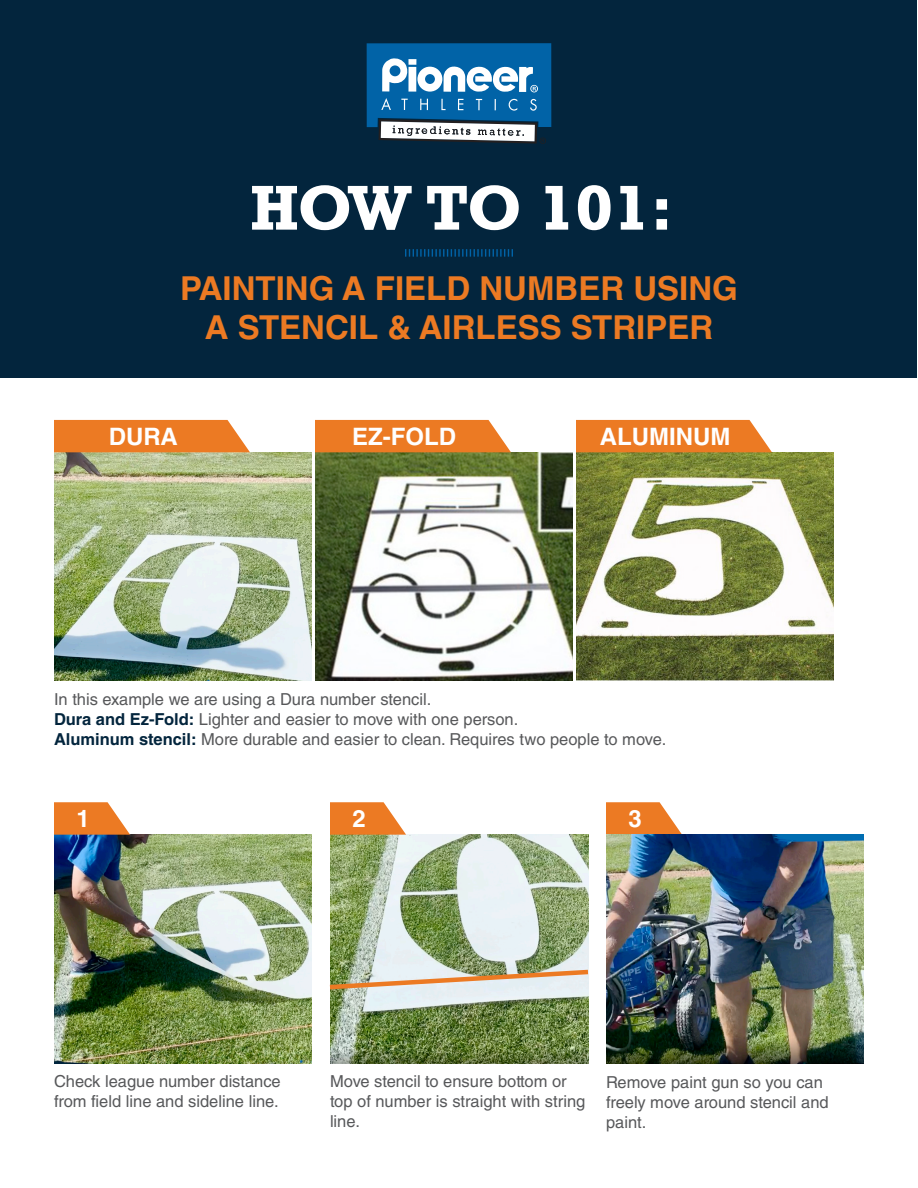
<style>
.page{position:relative;width:918px;height:1188px;background:#fff}
.page>*{position:absolute;margin:0;border:0;box-sizing:border-box;transform-origin:0 0}
.t1{font:700 59.4px "Rockwell";letter-spacing:-.025em;color:#fff}
.t2{font:700 33px/39.6px "Helvetica LT Std";color:#ec7a23;text-align:center}
.t3{font:700 24px "Helvetica LT Std";color:#fff}
.t4{font:16.5px/19.8px "Helvetica LT Std";color:#57585a}
.s1{font-weight:700;color:#03253d}
</style>
<div class="page">
<div style="left:1px;top:1px;width:916px;height:377px;background:#03253d"></div>
<svg style="left:367px;top:43px;width:184px;height:101px;background:#4885b1"></svg>
<svg style="left:405px;top:249px;width:108px;height:8px"></svg>
<img style="left:315px;top:452px;width:258px;height:229px">
<img style="left:54px;top:835px;width:258px;height:228px">
<img style="left:54px;top:452px;width:258px;height:229px">
<img style="left:330px;top:835px;width:258px;height:228px">
<img style="left:576px;top:452px;width:258px;height:229px">
<svg style="left:54px;top:802px;width:76px;height:33px;background:#ec8d45"></svg>
<div style="left:54px;top:420px;width:196px;height:32px;background:#ec7a23"></div>
<div style="left:315px;top:420px;width:196px;height:32px;background:#ec7a23"></div>
<div style="left:576px;top:420px;width:196px;height:32px;background:#ec7a23"></div>
<svg style="left:330px;top:802px;width:76px;height:33px;background:#ee8e45"></svg>
<svg style="left:606px;top:802px;width:76px;height:33px;background:#ea8e47"></svg>
<img style="left:329px;top:967px;width:260px;height:25px">
<img style="left:606px;top:835px;width:258px;height:228px">
<p class="t1" style="left:250px;top:170px;width:425px">HOW TO 101:</p>
<p class="t2" style="left:180px;top:268px;width:559px">PAINTING A FIELD NUMBER USING<br>A STENCIL &amp; AIRLESS STRIPER</p>
<p class="t3" style="left:109px;top:422px;width:70px">DURA</p>
<p class="t3" style="left:352px;top:422px;width:105px">EZ-FOLD</p>
<p class="t3" style="left:600px;top:422px;width:132px">ALUMINUM</p>
<p class="t4" style="left:54px;top:689px;width:379px">In this example we are using a Dura number stencil.</p>
<p class="t4" style="left:54px;top:709px;width:466px"><span class="s1">Dura and Ez-Fold:</span> Lighter and easier to move with one person.</p>
<p class="t4" style="left:54px;top:729px;width:614px"><span class="s1">Aluminum stencil:</span> More durable and easier to clean. Requires two people to move.</p>
<p class="t3" style="left:77px;top:804px;width:15px">1</p>
<p class="t3" style="left:353px;top:804px;width:15px">2</p>
<p class="t3" style="left:629px;top:804px;width:15px">3</p>
<p class="t4" style="left:54px;top:1072px;width:228px">Check league number distance from field line and sideline line.</p>
<p class="t4" style="left:330px;top:1072px;width:257px">Move stencil to ensure bottom or top of number is straight with string line.</p>
<p class="t4" style="left:606px;top:1073px;width:224px">Remove paint gun so you can freely move around stencil and paint.</p>
</div>
